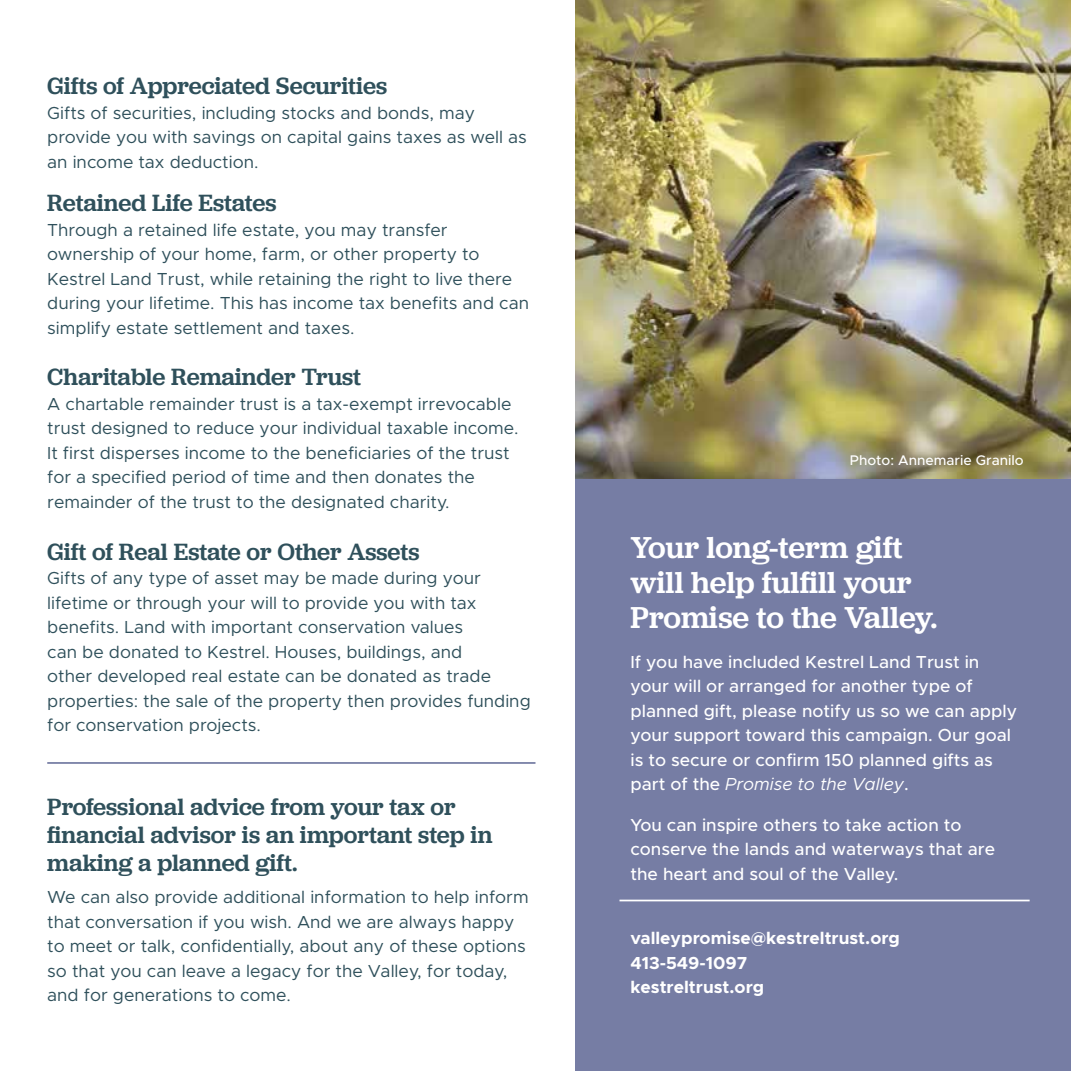
<style>
.page{position:relative;width:1071px;height:1071px;background:#fff}
.page>*{position:absolute;margin:0;border:0;box-sizing:border-box;transform-origin:0 0}
.t1{font:500 31.5px/35px "Jubilat";color:#fff}
.t2{font:500 24.5px/28px "Jubilat";color:#2f505b}
.t3{font:17.5px/24.5px "Metropolis";color:#2f505b}
.t4{font:500 17.5px/24.5px "Metropolis";color:#fff}
.t5{font:700 17.5px/24.5px "Metropolis";color:#fff}
.t6{font:500 14px "Metropolis";color:#fff}
.s1{font-weight:400;font-style:italic}
</style>
<div class="page">
<div style="left:576px;top:0;width:495px;height:1071px;background:#767da4"></div>
<img style="left:576px;top:0;width:495px;height:479px">
<hr style="left:620px;top:900px;width:410px;height:1px;background:#fff">
<hr style="left:47px;top:762px;width:489px;height:2px;background:#767da4">
<h2 class="t2" style="left:47px;top:71px;width:342px">Gifts of Appreciated Securities</h2>
<p class="t3" style="left:47px;top:100px;width:481px">Gifts of securities, including stocks and bonds, may provide you with savings on capital gains taxes as well as an income tax deduction.</p>
<h2 class="t2" style="left:47px;top:188px;width:231px">Retained Life Estates</h2>
<p class="t3" style="left:47px;top:217px;width:483px">Through a retained life estate, you may transfer ownership of your home, farm, or other property to Kestrel Land Trust, while retaining the right to live there during your lifetime. This has income tax benefits and can simplify estate settlement and taxes.</p>
<h2 class="t2" style="left:47px;top:362px;width:316px">Charitable Remainder Trust</h2>
<p class="t3" style="left:47px;top:392px;width:473px">A chartable remainder trust is a tax-exempt irrevocable trust designed to reduce your individual taxable income.<br>It first disperses income to the beneficiaries of the trust for a specified period of time and then donates the remainder of the trust to the designated charity.</p>
<h2 class="t2" style="left:47px;top:537px;width:374px">Gift of Real Estate or Other Assets</h2>
<p class="t3" style="left:47px;top:566px;width:485px">Gifts of any type of asset may be made during your lifetime or through your will to provide you with tax benefits. Land with important conservation values<br>can be donated to Kestrel. Houses, buildings, and<br>other developed real estate can be donated as trade properties: the sale of the property then provides funding for conservation projects.</p>
<h2 class="t2" style="left:47px;top:792px;width:447px">Professional advice from your tax or financial advisor is an important step in making a planned gift.</h2>
<p class="t3" style="left:47px;top:885px;width:483px">We can also provide additional information to help inform that conversation if you wish. And we are always happy to meet or talk, confidentially, about any of these options so that you can leave a legacy for the Valley, for today, and for generations to come.</p>
<p class="t6" style="left:850px;top:452px;width:175px">Photo: Annemarie Granilo</p>
<h1 class="t1" style="left:631px;top:529px;width:308px">Your long-term gift will help fulfill your<br>Promise to the Valley.</h1>
<p class="t4" style="left:631px;top:650px;width:388px">If you have included Kestrel Land Trust in your will or arranged for another type of planned gift, please notify us so we can apply your support toward this campaign. Our goal is to secure or confirm 150 planned gifts as part of the <span class="s1">Promise to the Valley</span>.</p>
<p class="t4" style="left:631px;top:812px;width:366px">You can inspire others to take action to conserve the lands and waterways that are the heart and soul of the Valley.</p>
<p class="t5" style="left:631px;top:926px;width:271px">valleypromise@kestreltrust.org<br>413-549-1097<br>kestreltrust.org</p>
</div>
